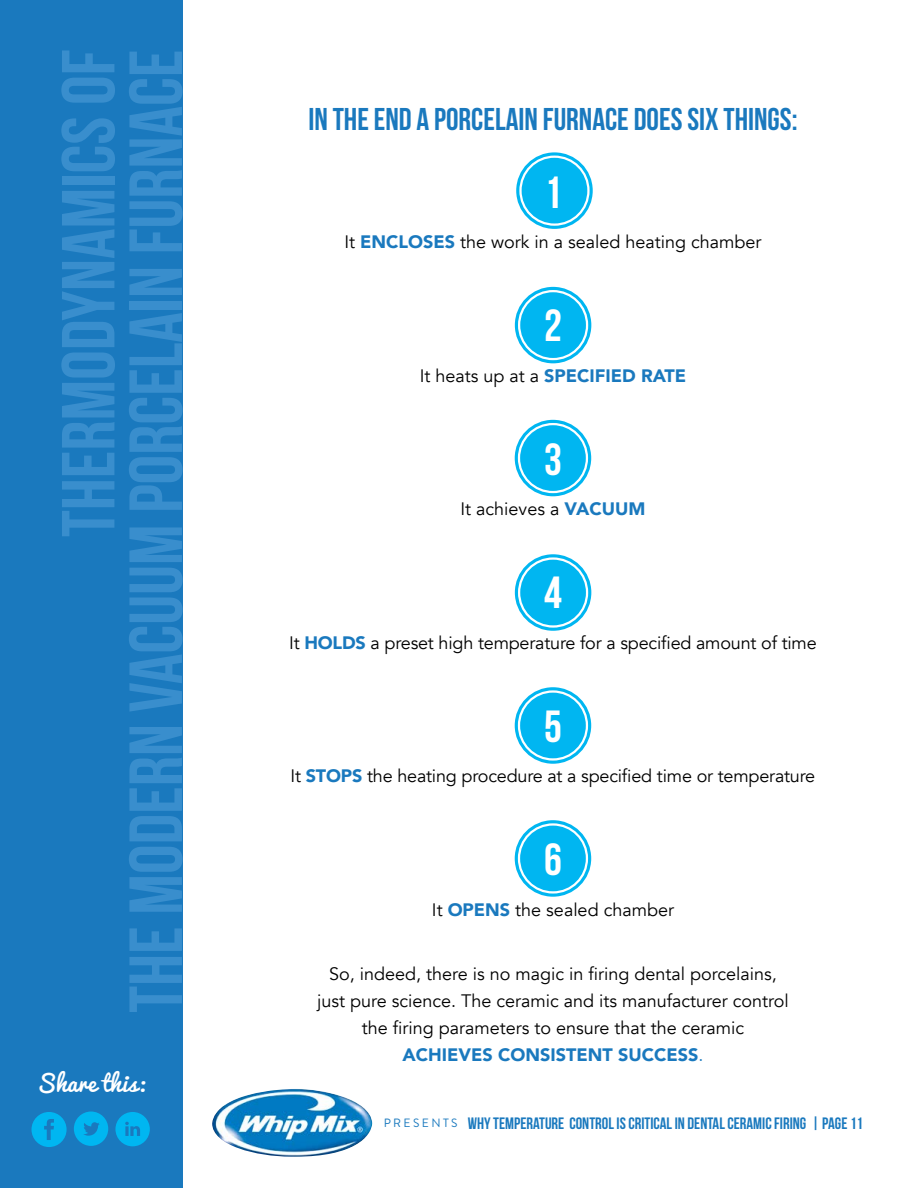
<style>
.page{position:relative;width:918px;height:1188px;background:#fff}
.page>*{position:absolute;margin:0;border:0;box-sizing:border-box;transform-origin:0 0}
.t1{font:75px/67.5px "Bebas Neue";color:#398ecd;text-align:right}
.t2{font:45px "Bebas Neue";color:#fff}
.t3{font:31.5px "Bebas Neue";color:#1a79be}
.t4{font:22.5px "Pacifico";color:#fff}
.t5{font:18px/27px "Avenir";color:#000;text-align:center}
.t6{font:900 18px "Avenir";color:#1a79be}
.t7{font:16.5px "Bebas Neue";color:#1a79be}
.t8{font:12px "Brandon Grotesque";color:#1a79be}
.s1{font-weight:900;color:#1a79be}
.s2{font-weight:400;color:#000}
.s3{color:#1a79be}
</style>
<div class="page">
<div style="left:0;top:0;width:182px;height:1188px;background:#1a79be"></div>
<img style="left:212px;top:1089px;width:160px;height:68px">
<svg style="left:115px;top:1112px;width:35px;height:34px"></svg>
<svg style="left:74px;top:1112px;width:34px;height:34px"></svg>
<svg style="left:32px;top:1112px;width:35px;height:35px"></svg>
<div style="left:516px;top:152px;width:77px;height:77px;background:#00b6f1;border-radius:50%"></div>
<div style="left:519px;top:156px;width:71px;height:70px;border:2px solid #fff;border-radius:50%"></div>
<div style="left:515px;top:287px;width:76px;height:76px;background:#00b6f1;border-radius:50%"></div>
<div style="left:518px;top:290px;width:70px;height:70px;border:2px solid #fff;border-radius:50%"></div>
<div style="left:515px;top:420px;width:76px;height:76px;background:#00b6f1;border-radius:50%"></div>
<div style="left:518px;top:423px;width:70px;height:70px;border:2px solid #fff;border-radius:50%"></div>
<div style="left:515px;top:554px;width:76px;height:77px;background:#00b6f1;border-radius:50%"></div>
<div style="left:518px;top:557px;width:70px;height:71px;border:2px solid #fff;border-radius:50%"></div>
<div style="left:515px;top:687px;width:76px;height:77px;background:#00b6f1;border-radius:50%"></div>
<div style="left:518px;top:690px;width:70px;height:71px;border:2px solid #fff;border-radius:50%"></div>
<div style="left:515px;top:820px;width:76px;height:77px;background:#00b6f1;border-radius:50%"></div>
<div style="left:518px;top:823px;width:70px;height:71px;border:2px solid #fff;border-radius:50%"></div>
<h1 class="t1" style="left:54px;top:1013px;width:965px;rotate:-90deg">THERMODYNAMICS OF<br>THE MODERN VACUUM PORCELAIN FURNACE</h1>
<p class="t4" style="left:37px;top:1063px;width:110px">Share this:</p>
<h3 class="t3" style="left:308px;top:102px;width:139px">INTHEEND APORCELAIN</h3>
<h3 class="t3" style="left:543px;top:102px;width:13px">FURNACE</h3>
<h3 class="t3" style="left:634px;top:102px;width:13px">DOES</h3>
<h3 class="t3" style="left:687px;top:102px;width:49px">SI X THINGS</h3>
<h3 class="t3" style="left:792px;top:102px;width:7px">:</h3>
<h2 class="t2" style="left:544px;top:168px;width:19px">1</h2>
<p class="t5" style="left:344px;top:229px;width:419px">It <span class="s1">ENCLOSES</span> the work in a sealed heating chamber</p>
<h2 class="t2" style="left:544px;top:301px;width:19px">2</h2>
<p class="t6" style="left:420px;top:360px;width:268px"><span class="s2">It heats up at a</span> SPECIFIED RATE</p>
<h2 class="t2" style="left:544px;top:435px;width:19px">3</h2>
<p class="t5" style="left:461px;top:496px;width:186px">It achieves a <span class="s1">VACUUM</span></p>
<h2 class="t2" style="left:544px;top:568px;width:19px">4</h2>
<p class="t5" style="left:289px;top:629px;width:529px">It <span class="s1">HOLDS</span> a preset high temperature for a specified amount of time</p>
<h2 class="t2" style="left:544px;top:702px;width:19px">5</h2>
<p class="t5" style="left:291px;top:763px;width:526px">It <span class="s1">STOPS</span> the heating procedure at a specified time or temperature</p>
<h2 class="t2" style="left:544px;top:835px;width:19px">6</h2>
<p class="t5" style="left:432px;top:896px;width:244px">It <span class="s1">OPENS</span> the sealed chamber</p>
<p class="t5" style="left:317px;top:961px;width:473px">So, indeed, there is no magic in firing dental porcelains, just pure science. The ceramic and its manufacturer control the firing parameters to ensure that the ceramic <span class="s1">ACHIEVES CONSISTENT SUCCESS</span><span class="s3">.</span></p>
<p class="t8" style="left:384px;top:1115px;width:11px">PRESENTS</p>
<p class="t7" style="left:468px;top:1114px;width:397px">WHY TEMPERATURE CONTROL IS CRITICAL IN DENTAL CERAMIC FIRING | PAGE 11</p>
</div>
